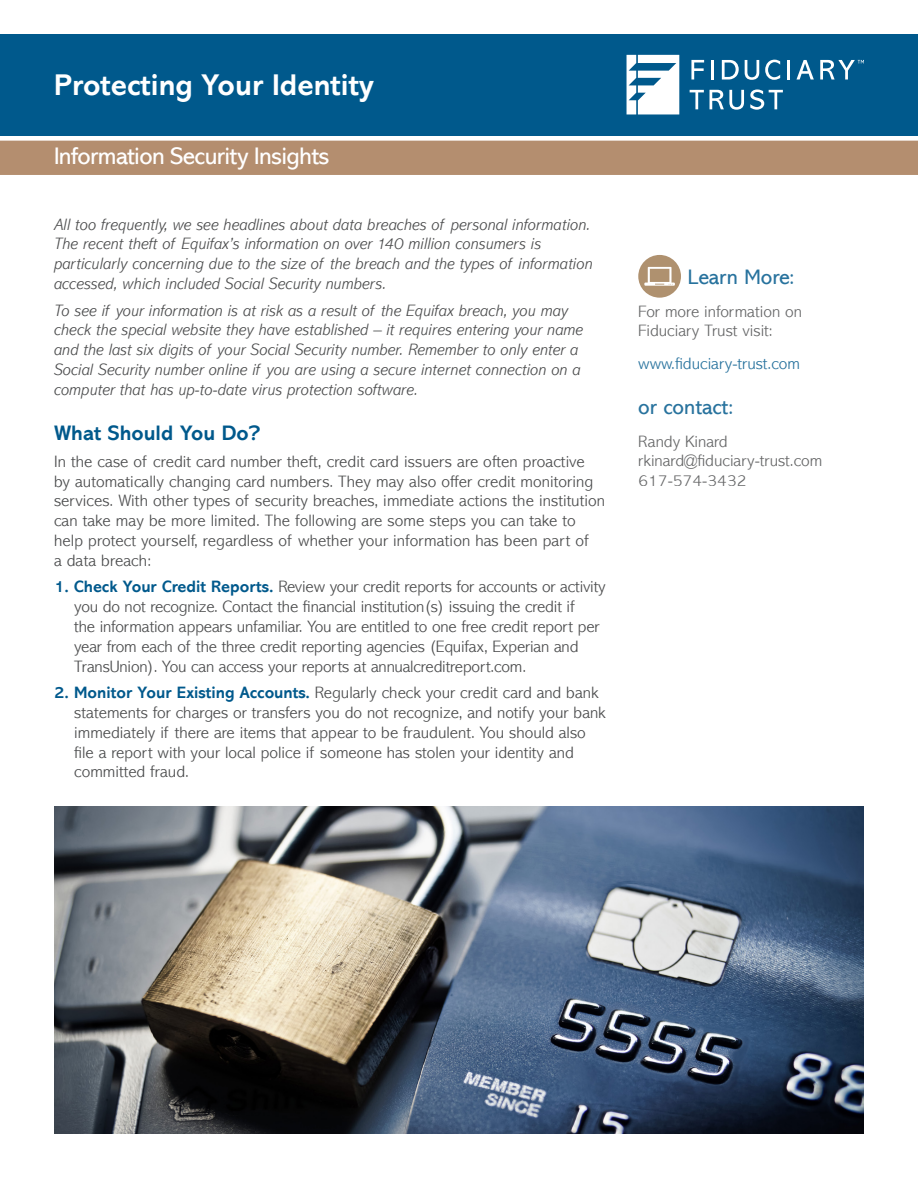
<style>
.page{position:relative;width:918px;height:1188px;background:#fff}
.page>*{position:absolute;margin:0;border:0;box-sizing:border-box;transform-origin:0 0}
.t1{font:700 30px "Abadi MT Std";color:#fff}
.t2{font:24px "Abadi MT Std";letter-spacing:-.025em;color:#fff}
.t3{font:21px "Abadi MT Std";color:#00598c}
.SECTION_HEADER_LARGE{font:700 21px "Abadi MT Std";color:#00598c}
.BODY{font:300 16.5px/19.8px "Abadi MT Std";color:#4b4c4d}
.BODY-2{font:italic 300 16.5px/19.8px "Abadi MT Std";color:#4b4c4d}
.t4{font:300 16.5px "Abadi MT Std";color:#00598c}
.s1{font-weight:700;color:#00598c}
</style>
<div class="page">
<div style="left:638px;top:255px;width:43px;height:43px;background:#af916f;border-radius:50%"></div>
<svg style="left:644px;top:267px;width:31px;height:19px"></svg>
<div style="left:0;top:35px;width:918px;height:101px;background:#00598c"></div>
<svg style="left:626px;top:54px;width:119px;height:61px"></svg>
<svg style="left:627px;top:55px;width:52px;height:59px"></svg>
<svg style="left:691px;top:60px;width:13px;height:20px"></svg>
<hr style="left:711px;top:60px;width:3px;height:20px;background:#fff">
<svg style="left:722px;top:60px;width:17px;height:20px"></svg>
<svg style="left:745px;top:60px;width:14px;height:20px"></svg>
<svg style="left:765px;top:60px;width:15px;height:20px"></svg>
<hr style="left:787px;top:60px;width:3px;height:20px;background:#fff">
<svg style="left:796px;top:60px;width:18px;height:20px"></svg>
<svg style="left:690px;top:90px;width:14px;height:19px"></svg>
<svg style="left:710px;top:90px;width:34px;height:20px"></svg>
<svg style="left:750px;top:89px;width:33px;height:21px"></svg>
<svg style="left:820px;top:60px;width:44px;height:20px"></svg>
<div style="left:0;top:141px;width:918px;height:34px;background:#b48e6f"></div>
<img style="left:54px;top:806px;width:810px;height:328px">
<p class="t1" style="left:54px;top:67px;width:321px">Protecting Your Identity</p>
<p class="t2" style="left:54px;top:143px;width:277px">Information Security Insights</p>
<p class="BODY-2" style="left:54px;top:215px;width:540px">All too frequently, we see headlines about data breaches of personal information.<br>The recent theft of Equifax’s information on over 140 million consumers is particularly concerning due to the size of the breach and the types of information accessed, which included Social Security numbers.</p>
<p class="BODY-2" style="left:54px;top:301px;width:531px">To see if your information is at risk as a result of the Equifax breach, you may check the special website they have established – it requires entering your name and the last six digits of your Social Security number. Remember to only enter a Social Security number online if you are using a secure internet connection on a computer that has up-to-date virus protection software.</p>
<p class="SECTION_HEADER_LARGE" style="left:54px;top:421px;width:208px">What Should You Do?</p>
<p class="BODY" style="left:54px;top:452px;width:553px">In the case of credit card number theft, credit card issuers are often proactive<br>by automatically changing card numbers. They may also offer credit monitoring services. With other types of security breaches, immediate actions the institution can take may be more limited. The following are some steps you can take to help protect yourself, regardless of whether your information has been part of<br>a data breach:</p>
<p class="BODY" style="left:74px;top:577px;width:533px;text-indent:-20px"><span class="s1">1. Check Your Credit Reports.</span> Review your credit reports for accounts or activity you do not recognize. Contact the financial institution(s) issuing the credit if<br>the information appears unfamiliar. You are entitled to one free credit report per year from each of the three credit reporting agencies (Equifax, Experian and TransUnion). You can access your reports at annualcreditreport.com.</p>
<p class="BODY" style="left:74px;top:683px;width:533px;text-indent:-20px"><span class="s1">2. Monitor Your Existing Accounts.</span> Regularly check your credit card and bank statements for charges or transfers you do not recognize, and notify your bank immediately if there are items that appear to be fraudulent. You should also file a report with your local police if someone has stolen your identity and committed fraud.</p>
<p class="t3" style="left:688px;top:265px;width:108px">Learn More:</p>
<p class="BODY" style="left:638px;top:302px;width:165px">For more information on<br>Fiduciary Trust visit:</p>
<p class="t4" style="left:638px;top:355px;width:163px">www.fiduciary-trust.com</p>
<p class="t3" style="left:638px;top:395px;width:96px">or contact:</p>
<p class="BODY" style="left:638px;top:432px;width:186px">Randy Kinard rkinard@fiduciary-trust.com<br>617-574-3432</p>
</div>
